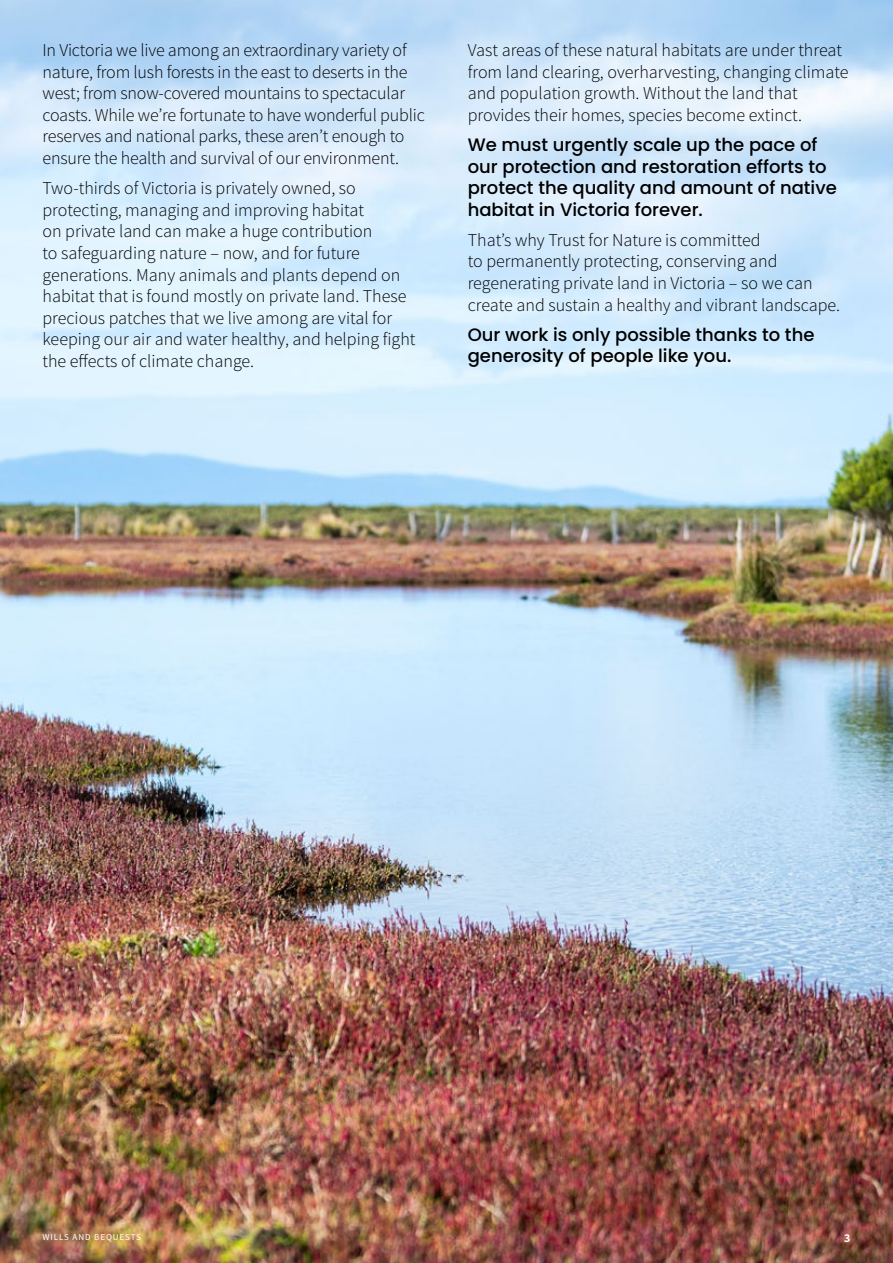
<style>
.page{position:relative;width:893px;height:1263px;background:#fff}
.page>*{position:absolute;margin:0;border:0;box-sizing:border-box;transform-origin:0 0}
.t1{font:300 18px/21.6px "Source Sans Pro";color:#000}
.t2{font:500 18px/21.6px "Poppins";color:#000}
.t3{font:700 12px "Source Sans Pro";color:#fff}
.t4{font:9px "Source Sans Pro";letter-spacing:.1em;color:#fff}
</style>
<div class="page">
<img style="left:0;top:0;width:893px;height:1263px">
<p class="t1" style="left:43px;top:39px;width:384px">In Victoria we live among an extraordinary variety of nature, from lush forests in the east to deserts in the west; from snow-covered mountains to spectacular coasts. While we’re fortunate to have wonderful public reserves and national parks, these aren’t enough to ensure the health and survival of our environment.</p>
<p class="t1" style="left:43px;top:177px;width:374px">Two-thirds of Victoria is privately owned, so protecting, managing and improving habitat<br>on private land can make a huge contribution<br>to safeguarding nature – now, and for future generations. Many animals and plants depend on habitat that is found mostly on private land. These precious patches that we live among are vital for keeping our air and water healthy, and helping fight the effects of climate change.</p>
<p class="t1" style="left:468px;top:39px;width:382px">Vast areas of these natural habitats are under threat from land clearing, overharvesting, changing climate and population growth. Without the land that provides their homes, species become extinct.</p>
<p class="t2" style="left:468px;top:134px;width:371px">We must urgently scale up the pace of our protection and restoration efforts to protect the quality and amount of native habitat in Victoria forever.</p>
<p class="t1" style="left:468px;top:229px;width:374px">That’s why Trust for Nature is committed<br>to permanently protecting, conserving and regenerating private land in Victoria – so we can create and sustain a healthy and vibrant landscape.</p>
<p class="t2" style="left:468px;top:324px;width:348px">Our work is only possible thanks to the generosity of people like you.</p>
<p class="t4" style="left:43px;top:1231px;width:100px">WILLS AND BEQUESTS</p>
<p class="t3" style="left:844px;top:1230px;width:8px">3</p>
</div>
